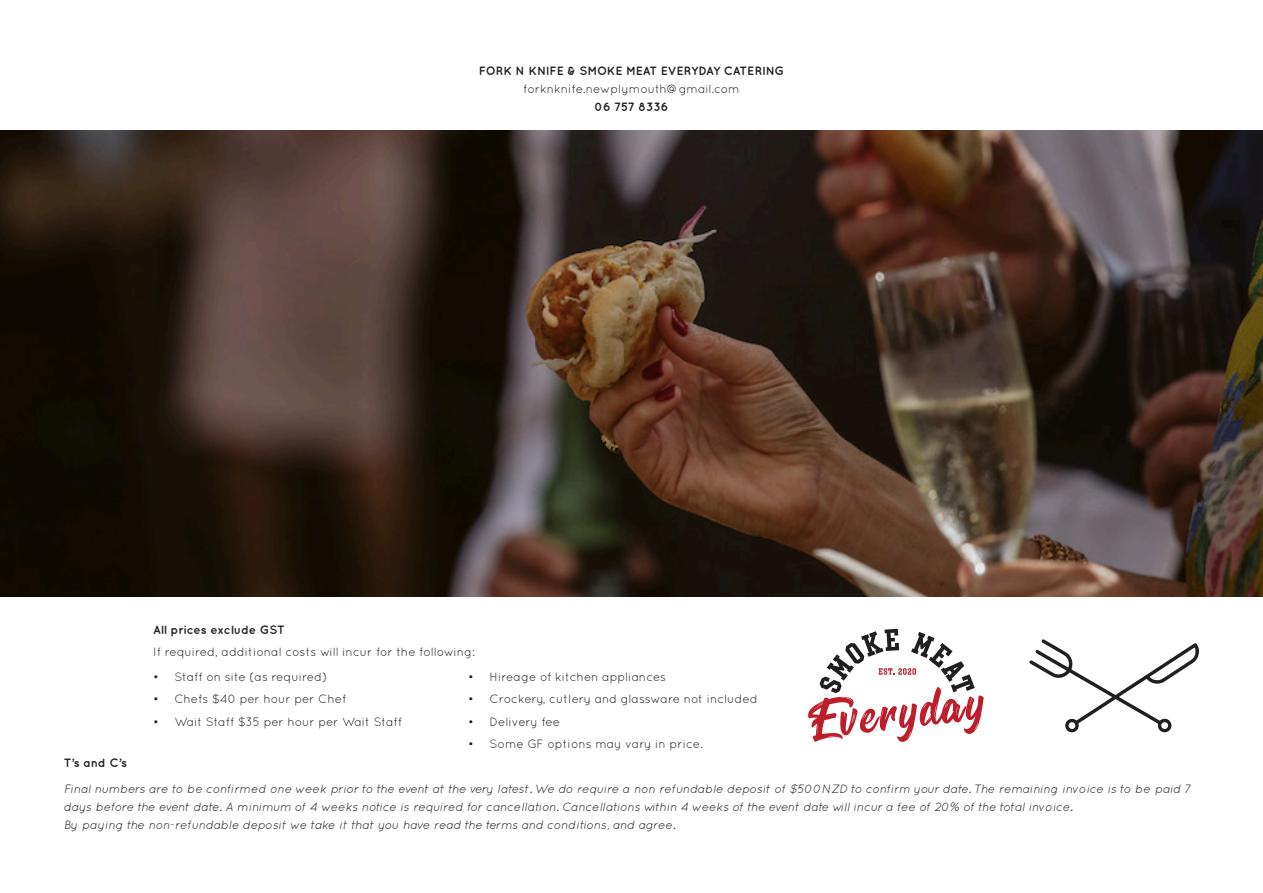
<style>
.page{position:relative;width:1263px;height:893px;background:#fff}
.page>*{position:absolute;margin:0;border:0;box-sizing:border-box;transform-origin:0 0}
.t1{font:67.65px "Oraqle Script";color:#be1d2c}
.t2{font:italic 12px/18px "Quicksand";color:#231f20}
.t3{font:12px/18px "Quicksand";color:#231f20;text-align:center}
.t4{font:700 12px "Quicksand";color:#231f20}
.s1{font-weight:700}
</style>
<div class="page">
<svg style="left:1029px;top:639px;width:170px;height:94px"></svg>
<img style="left:0;top:130px;width:1263px;height:467px">
<svg style="left:820px;top:629px;width:155px;height:64px"></svg>
<p class="t4" style="left:479px;top:64px;width:307px">FORK N KNIFE &amp; SMOKE MEAT EVERYDAY CATERING</p>
<p class="t3" style="left:523px;top:80px;width:218px">forknknife.newplymouth@gmail.com<br><span class="s1">06 757 8336</span></p>
<p class="t4" style="left:153px;top:622px;width:133px">All prices exclude GST</p>
<p class="t3" style="left:153px;top:643px;width:323px">If required, additional costs will incur for the following:</p>
<p class="t3" style="left:153px;top:668px;width:176px">• Staff on site (as required)</p>
<p class="t3" style="left:153px;top:690px;width:195px">• Chefs $40 per hour per Chef</p>
<p class="t3" style="left:153px;top:712px;width:251px">• Wait Staff $35 per hour per Wait Staff</p>
<p class="t3" style="left:468px;top:668px;width:199px">• Hireage of kitchen appliances</p>
<p class="t3" style="left:468px;top:690px;width:291px">• Crockery, cutlery and glassware not included</p>
<p class="t3" style="left:468px;top:712px;width:93px">• Delivery fee</p>
<p class="t3" style="left:468px;top:734px;width:236px">• Some GF options may vary in price.</p>
<p class="t1" style="left:804px;top:689px;width:178px;rotate:-7deg">Everyday</p>
<p class="t4" style="left:64px;top:755px;width:65px">T’s and C’s</p>
<p class="t2" style="left:64px;top:780px;width:1129px">Final numbers are to be confirmed one week prior to the event at the very latest. We do require a non refundable deposit of $500NZD to confirm your date. The remaining invoice is to be paid 7 days before the event date. A minimum of 4 weeks notice is required for cancellation. Cancellations within 4 weeks of the event date will incur a fee of 20% of the total invoice.<br>By paying the non-refundable deposit we take it that you have read the terms and conditions, and agree.</p>
</div>
